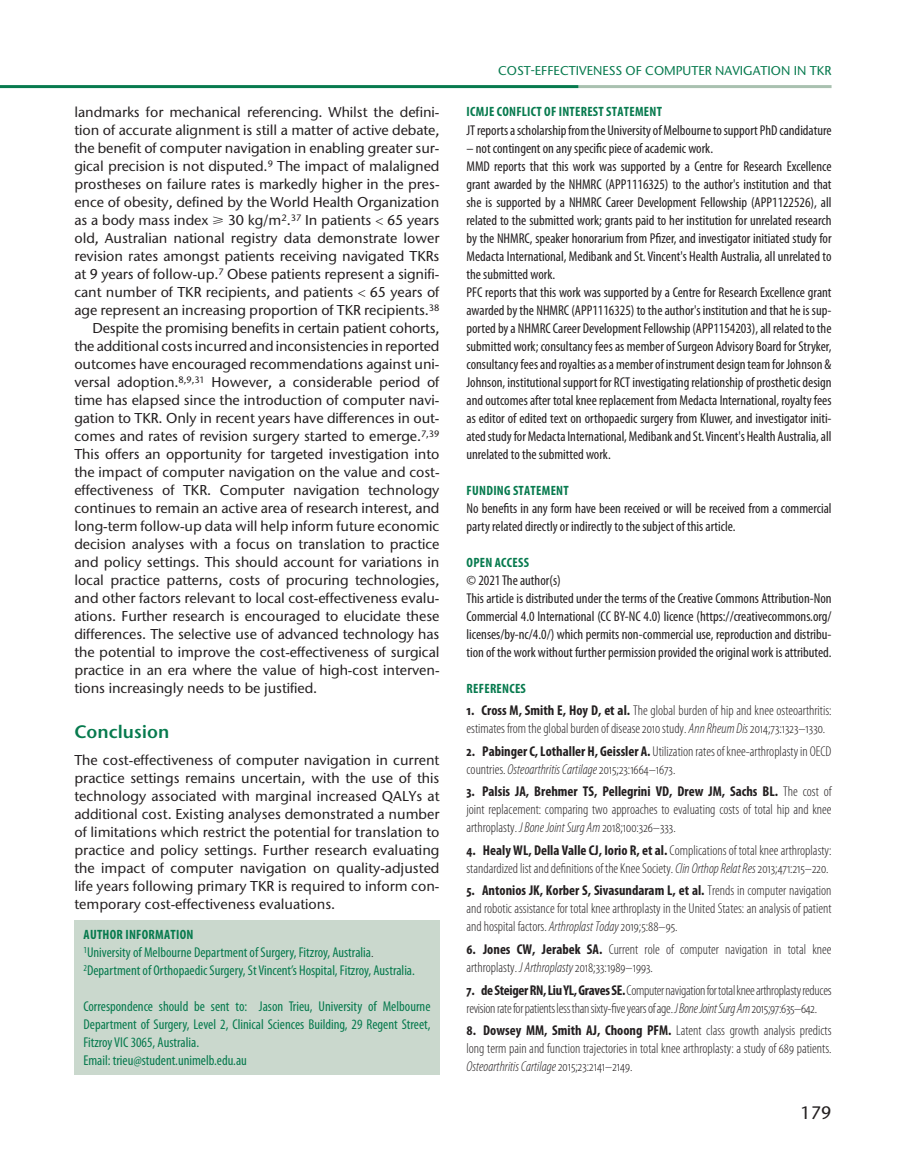
<style>
.page{position:relative;width:906px;height:1170px;background:#fff}
.page>*{position:absolute;margin:0;border:0;box-sizing:border-box;transform-origin:0 0}
.t1{font:600 18px "Stone Sans ITC Pro";color:#077a4e}
.t2{font:500 18px "Stone Sans ITC Pro";color:#231f20}
.t3{font:500 14.25px/18px "Stone Sans ITC Pro";letter-spacing:-.005em;color:#231f20;text-align:justify}
.t4{font:condensed 14.25px/18px "Myriad Pro";color:#231f20}
.t5{font:300 condensed 14.25px/18px "Myriad Pro";color:#231f20}
.t6{font:condensed 14.25px/18px "Myriad Pro";color:#077a4e}
.t7{font:300 condensed 14.25px/18px "Myriad Pro";letter-spacing:-.02em;color:#231f20}
.t8{font:700 condensed 13.5px "Myriad Pro";letter-spacing:.02em;color:#077a4e}
.t9{font:500 12.75px "Stone Sans ITC Pro";color:#077a4e}
.s1{font-family:"Stone Sans ITC Pro";font-weight:500;font-stretch:normal;font-size:9px;color:#231f20}
.s2{font-weight:700}
.s3{font-style:italic}
</style>
<div class="page">
<hr style="left:578px;top:85px;width:253px;height:3px;background:#a9c1b0">
<hr style="left:0;top:85px;width:578px;height:3px;background:#077a4e">
<div style="left:74px;top:919px;width:365px;height:155px;background:#cad8cd"></div>
<p class="t3" style="left:74px;top:103px;width:366px">landmarks for mechanical referencing. Whilst the defini-</p>
<p class="t3" style="left:74px;top:121px;width:366px">tion of accurate alignment is still a matter of active debate,</p>
<p class="t3" style="left:74px;top:139px;width:366px">the benefit of computer navigation in enabling greater sur-</p>
<p class="t3" style="left:74px;top:157px;width:366px">gical precision is not disputed.<sup>9</sup> The impact of malaligned</p>
<p class="t3" style="left:74px;top:175px;width:366px">prostheses on failure rates is markedly higher in the pres-</p>
<p class="t3" style="left:74px;top:193px;width:366px">ence of obesity, defined by the World Health Organization</p>
<p class="t3" style="left:74px;top:211px;width:366px">as a body mass index ⩾ 30 kg/m<sup>2</sup>.<sup>37</sup> In patients 65 years</p>
<p class="t3" style="left:74px;top:229px;width:367px">old, Australian national registry data demonstrate lower</p>
<p class="t3" style="left:74px;top:247px;width:366px">revision rates amongst patients receiving navigated TKRs</p>
<p class="t3" style="left:74px;top:265px;width:366px">at 9 years of follow-up.<sup>7</sup> Obese patients represent a signifi-</p>
<p class="t3" style="left:74px;top:283px;width:366px">cant number of TKR recipients, and patients 65 years of</p>
<p class="t3" style="left:74px;top:301px;width:366px">age represent an increasing proportion of TKR recipients.<sup>38</sup></p>
<p class="t3" style="left:92px;top:319px;width:348px">Despite the promising benefits in certain patient cohorts,</p>
<p class="t3" style="left:74px;top:337px;width:366px">the additional costs incurred and inconsistencies in reported</p>
<p class="t3" style="left:74px;top:355px;width:366px">outcomes have encouraged recommendations against uni-</p>
<p class="t3" style="left:74px;top:373px;width:366px">versal adoption.<sup>8,9,31</sup> However, a considerable period of</p>
<p class="t3" style="left:74px;top:391px;width:366px">time has elapsed since the introduction of computer navi-</p>
<p class="t3" style="left:74px;top:409px;width:366px">gation to TKR. Only in recent years have differences in out-</p>
<p class="t3" style="left:74px;top:427px;width:366px">comes and rates of revision surgery started to emerge.<sup>7,39</sup></p>
<p class="t3" style="left:74px;top:445px;width:366px">This offers an opportunity for targeted investigation into</p>
<p class="t3" style="left:74px;top:463px;width:366px">the impact of computer navigation on the value and cost-</p>
<p class="t3" style="left:74px;top:481px;width:366px">effectiveness of TKR. Computer navigation technology</p>
<p class="t3" style="left:74px;top:499px;width:366px">continues to remain an active area of research interest, and</p>
<p class="t3" style="left:74px;top:517px;width:366px">long-term follow-up data will help inform future economic</p>
<p class="t3" style="left:74px;top:535px;width:366px">decision analyses with a focus on translation to practice</p>
<p class="t3" style="left:74px;top:553px;width:366px">and policy settings. This should account for variations in</p>
<p class="t3" style="left:74px;top:571px;width:366px">local practice patterns, costs of procuring technologies,</p>
<p class="t3" style="left:74px;top:589px;width:366px">and other factors relevant to local cost-effectiveness evalu-</p>
<p class="t3" style="left:74px;top:607px;width:366px">ations. Further research is encouraged to elucidate these</p>
<p class="t3" style="left:74px;top:625px;width:366px">differences. The selective use of advanced technology has</p>
<p class="t3" style="left:74px;top:643px;width:366px">the potential to improve the cost-effectiveness of surgical</p>
<p class="t3" style="left:74px;top:661px;width:366px">practice in an era where the value of high-cost interven-</p>
<p class="t3" style="left:74px;top:679px;width:244px">tions increasingly needs to be justified.</p>
<p class="t1" style="left:74px;top:720px;width:97px">Conclusion</p>
<p class="t3" style="left:74px;top:751px;width:367px">The cost-effectiveness of computer navigation in current practice settings remains uncertain, with the use of this technology associated with marginal increased QALYs at additional cost. Existing analyses demonstrated a number of limitations which restrict the potential for translation to practice and policy settings. Further research evaluating the impact of computer navigation on quality-adjusted life years following primary TKR is required to inform con&shy;temporary cost-effectiveness evaluations.</p>
<p class="t8" style="left:84px;top:926px;width:111px">Author Information</p>
<p class="t6" style="left:83px;top:943px;width:333px"><sup>1</sup>University of Melbourne Department of Surgery, Fitzroy, Australia<span class="s1">.<br></span><sup>2</sup>Department of Orthopaedic Surgery, St Vincent’s Hospital, Fitzroy, Australia.</p>
<p class="t6" style="left:83px;top:997px;width:348px">Correspondence should be sent to: Jason Trieu, University of Melbourne Department of Surgery, Level 2, Clinical Sciences Building, 29 Regent Street, Fitzroy VIC 3065, Australia.<br>Email: trieu@student.unimelb.edu.au</p>
<p class="t9" style="left:498px;top:63px;width:334px">Cost-effectiveness of computer navigation in TKR</p>
<p class="t8" style="left:466px;top:103px;width:197px">ICMJE Conflict of interest statement</p>
<p class="t4" style="left:466px;top:121px;width:366px">JT reports a scholarship from the University of Melbourne to support PhD candidature</p>
<p class="t4" style="left:466px;top:139px;width:366px">– not contingent on any specific piece of academic work.<br>MMD reports that this work was supported by a Centre for Research Excellence grant awarded by the NHMRC (APP1116325) to the author's institution and that she is supported by a NHMRC Career Development Fellowship (APP1122526), all related to the submitted work; grants paid to her institution for unrelated research by the NHMRC, speaker honorarium from Pfizer, and investigator initiated study for Medacta International, Medibank and St. Vincent's Health Australia, all unrelated to the submitted work.<br>PFC reports that this work was supported by a Centre for Research Excellence grant awarded by the NHMRC (APP1116325) to the author's institution and that he is sup&shy;ported by a NHMRC Career Development Fellowship (APP1154203), all related to the submitted work; consultancy fees as member of Surgeon Advisory Board for Stryker, consultancy fees and royalties as a member of instrument design team for Johnson &amp; Johnson, institutional support for RCT investigating relationship of prosthetic design and outcomes after total knee replacement from Medacta International, royalty fees as editor of edited text on orthopaedic surgery from Kluwer, and investigator initi&shy;ated study for Medacta International, Medibank and St. Vincent's Health Australia, all unrelated to the submitted work.</p>
<p class="t8" style="left:466px;top:481px;width:104px">Funding statement</p>
<p class="t4" style="left:466px;top:499px;width:366px">No benefits in any form have been received or will be received from a commercial party related directly or indirectly to the subject of this article.</p>
<p class="t8" style="left:466px;top:553px;width:64px">Open access</p>
<p class="t4" style="left:466px;top:571px;width:366px">© 2021 The author(s)<br>This article is distributed under the terms of the Creative Commons Attribution-Non Commercial 4.0 International (CC BY-NC 4.0) licence (https://creativecommons.org/ licenses/by-nc/4.0/) which permits non-commercial use, reproduction and distribu&shy;tion of the work without further permission provided the original work is attributed.</p>
<p class="t8" style="left:466px;top:679px;width:61px">References</p>
<p class="t5" style="left:466px;top:702px;width:366px"><span class="s2">1. Cross M, Smith E, Hoy D, et al.</span> The global burden of hip and knee osteoarthritis: estimates from the global burden of disease 2010 study. <span class="s3">Ann Rheum Dis</span> 2014;73:1323–1330.</p>
<p class="t5" style="left:466px;top:742px;width:366px"><span class="s2">2. Pabinger C, Lothaller H, Geissler A.</span> Utilization rates of knee-arthroplasty in OECD countries. <span class="s3">Osteoarthritis Cartilage</span> 2015;23:1664–1673.</p>
<p class="t5" style="left:466px;top:783px;width:366px;text-align:justify"><span class="s2">3. Palsis JA, Brehmer TS, Pellegrini VD, Drew JM, Sachs BL.</span> The cost of joint replacement: comparing two approaches to evaluating costs of total hip and knee arthroplasty. <span class="s3">J Bone Joint Surg Am</span> 2018;100:326–333.</p>
<p class="t5" style="left:466px;top:841px;width:366px"><span class="s2">4. Healy WL, Della Valle CJ, Iorio R, et al.</span> Complications of total knee arthroplasty: standardized list and definitions of the Knee Society. <span class="s3">Clin Orthop Relat Res</span> 2013;471:215–220.</p>
<p class="t5" style="left:466px;top:882px;width:366px;text-align:justify"><span class="s2">5. Antonios JK, Korber S, Sivasundaram L, et al.</span> Trends in computer navigation and robotic assistance for total knee arthroplasty in the United States: an analysis of patient and hospital factors. <span class="s3">Arthroplast Today</span> 2019;5:88–95.</p>
<p class="t5" style="left:466px;top:940px;width:366px"><span class="s2">6. Jones CW, Jerabek SA.</span> Current role of computer navigation in total knee arthroplasty. <span class="s3">J Arthroplasty</span> 2018;33:1989–1993.</p>
<p class="t7" style="left:466px;top:981px;width:366px"><span class="s2">7. de Steiger RN, Liu YL, Graves SE.</span> Computer navigation for total knee arthroplasty reduces revision rate for patients less than sixty-five years of age. <span class="s3">J Bone Joint Surg Am</span> 2015;97:635–642.</p>
<p class="t5" style="left:466px;top:1021px;width:366px;text-align:justify"><span class="s2">8. Dowsey MM, Smith AJ, Choong PFM.</span> Latent class growth analysis predicts long term pain and function trajectories in total knee arthroplasty: a study of 689 patients.<br><span class="s3">Osteoarthritis Cartilage</span> 2015;23:2141–2149.</p>
<p class="t2" style="left:800px;top:1101px;width:32px">179</p>
</div>
